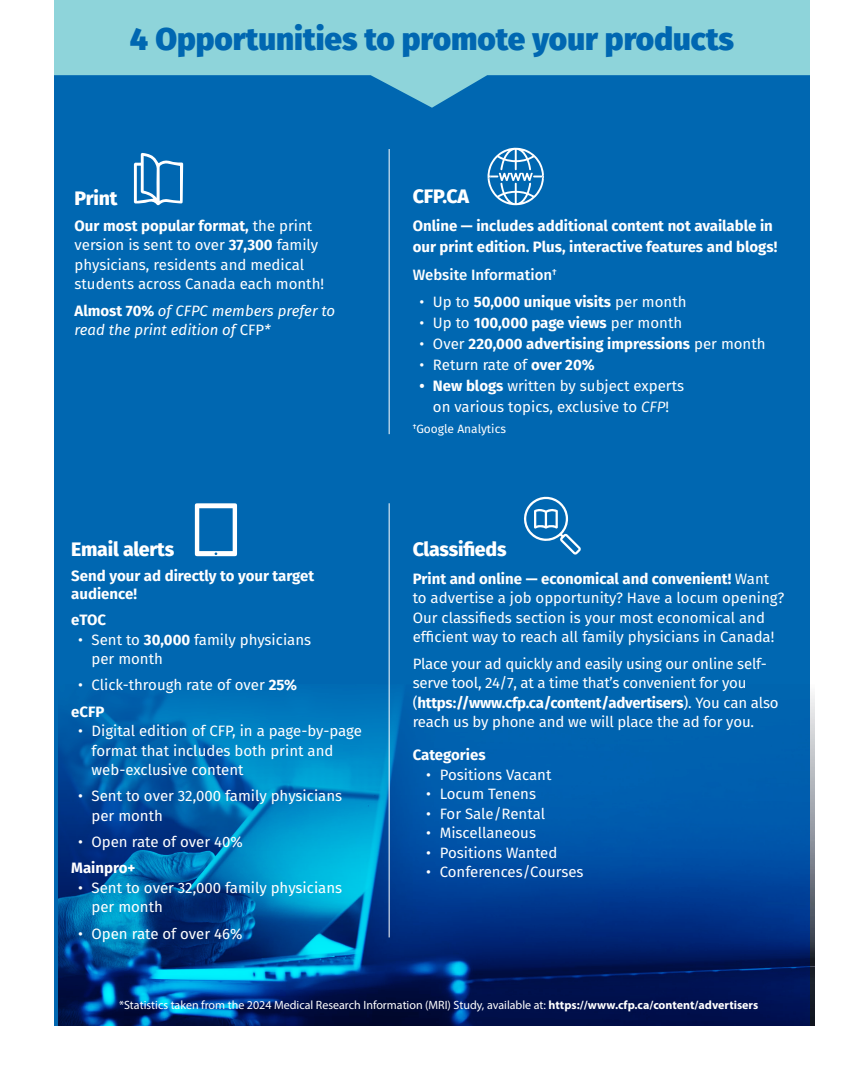
<style>
.page{position:relative;width:864px;height:1080px;background:#fff}
.page>*{position:absolute;margin:0;border:0;box-sizing:border-box;transform-origin:0 0}
.t1{font:800 31.5px "Fira Sans";color:#0067b1}
.t2{font:800 19.5px "Fira Sans";letter-spacing:-.01em;color:#fff}
.t3{font:15px/19.5px "Fira Sans";color:#fff}
.t4{font:700 15px/21px "Fira Sans";color:#fff}
.t5{font:italic 15px/19.5px "Fira Sans";color:#fff}
.t6{font:500 15px "Fira Sans";color:#fff}
.t7{font:12px "Myriad Pro";color:#fff}
.t8{font:12px "Fira Sans";color:#fff}
.s1{font-weight:700}
.s2{font-weight:700;font-style:normal}
.s3{font-style:normal}
.s4{font-weight:400}
.s5{font-style:italic}
</style>
<div class="page">
<div style="left:54px;top:0;width:756px;height:1026px;background:#0067b1"></div>
<img style="left:58px;top:685px;width:756px;height:341px">
<svg style="left:54px;top:0;width:756px;height:108px;fill:#8ed4da"></svg>
<svg style="left:487px;top:148px;width:57px;height:57px"></svg>
<svg style="left:524px;top:496px;width:57px;height:59px"></svg>
<svg style="left:195px;top:503px;width:42px;height:53px"></svg>
<svg style="left:134px;top:153px;width:49px;height:53px"></svg>
<hr style="left:389px;top:149px;width:1px;height:285px;background:#fff">
<hr style="left:389px;top:503px;width:1px;height:434px;background:#fff">
<h1 class="t1" style="left:130px;top:11px;width:606px">4 Opportunities to promote your products</h1>
<h2 class="t2" style="left:75px;top:181px;width:44px">Print</h2>
<p class="t3" style="left:75px;top:215px;width:251px"><span class="s1">Our most popular format,</span> the print version is sent to over <span class="s1">37,300</span> family physicians, residents and medical students across Canada each month!</p>
<p class="t5" style="left:75px;top:300px;width:262px"><span class="s2">Almost 70%</span> of CFPC members prefer to read the print edition of <span class="s3">CFP</span>*</p>
<h2 class="t2" style="left:71px;top:532px;width:104px">Email alerts</h2>
<p class="t4" style="left:71px;top:566px;width:244px;line-height:18px">Send your ad directly to your target audience!</p>
<p class="t4" style="left:71px;top:608px;width:36px">eTOC</p>
<p class="t3" style="left:92px;top:629px;width:221px;text-indent:-14px">• Sent to <span class="s1">30,000</span> family physicians per month</p>
<p class="t3" style="left:71px;top:672px;width:227px;line-height:26.2px;text-indent:7px">• Click-through rate of over <span class="s1">25% eCFP</span></p>
<p class="t3" style="left:92px;top:721px;width:272px;text-indent:-14px">• Digital edition of CFP, in a page-by-page format that includes both print and web-exclusive content</p>
<p class="t3" style="left:92px;top:786px;width:252px;text-indent:-14px">• Sent to over 32,000 family physicians per month</p>
<p class="t3" style="left:78px;top:832px;width:166px">• Open rate of over 40%</p>
<p class="t4" style="left:71px;top:857px;width:66px">Mainpro+</p>
<p class="t3" style="left:92px;top:877px;width:252px;text-indent:-14px">• Sent to over 32,000 family physicians per month</p>
<p class="t3" style="left:78px;top:923px;width:166px">• Open rate of over 46%</p>
<h2 class="t2" style="left:413px;top:179px;width:58px">CFP.CA</h2>
<p class="t4" style="left:413px;top:214px;width:366px">Online — includes additional content not available in our print edition. Plus, interactive features and blogs!</p>
<p class="t6" style="left:413px;top:262px;width:145px">Website Information<sup>†</sup></p>
<p class="t4" style="left:419px;top:291px;width:269px"><span class="s4">• Up to</span> 50,000 unique visits <span class="s4">per month</span></p>
<p class="t4" style="left:419px;top:312px;width:264px"><span class="s4">• Up to</span> 100,000 page views <span class="s4">per month</span></p>
<p class="t4" style="left:419px;top:333px;width:348px"><span class="s4">• Over</span> 220,000 advertising impressions <span class="s4">per month</span></p>
<p class="t3" style="left:419px;top:355px;width:177px">• Return rate of <span class="s1">over 20%</span></p>
<p class="t3" style="left:419px;top:375px;width:266px;line-height:21px;text-align:center"><span class="s1">• New blogs</span> written by subject experts on various topics, exclusive to <span class="s5">CFP</span>!</p>
<p class="t8" style="left:413px;top:420px;width:95px"><sup>†</sup>Google Analytics</p>
<h2 class="t2" style="left:413px;top:532px;width:95px">Classifieds</h2>
<p class="t3" style="left:413px;top:568px;width:373px"><span class="s1">Print and online — economical and convenient!</span> Want to advertise a job opportunity? Have a locum opening?<br>Our classifieds section is your most economical and efficient way to reach all family physicians in Canada!</p>
<p class="t3" style="left:413px;top:653px;width:367px">Place your ad quickly and easily using our online self&shy;serve tool, 24/7, at a time that’s convenient for you (<span class="s1">https://www.cfp.ca/content/advertisers</span>). You can also reach us by phone and we will place the ad for you.</p>
<p class="t4" style="left:413px;top:743px;width:74px">Categories</p>
<p class="t3" style="left:426px;top:764px;width:127px">• Positions Vacant</p>
<p class="t3" style="left:426px;top:784px;width:111px">• Locum Tenens</p>
<p class="t3" style="left:426px;top:803px;width:120px">• For Sale/Rental</p>
<p class="t3" style="left:426px;top:823px;width:111px">• Miscellaneous</p>
<p class="t3" style="left:426px;top:842px;width:133px">• Positions Wanted</p>
<p class="t3" style="left:426px;top:862px;width:159px">• Conferences/Courses</p>
<p class="t7" style="left:119px;top:998px;width:641px">*Statistics taken from the 2024 Medical Research Information (MRI) Study, available at: <span class="s1">https://www.cfp.ca/content/advertisers</span></p>
</div>
